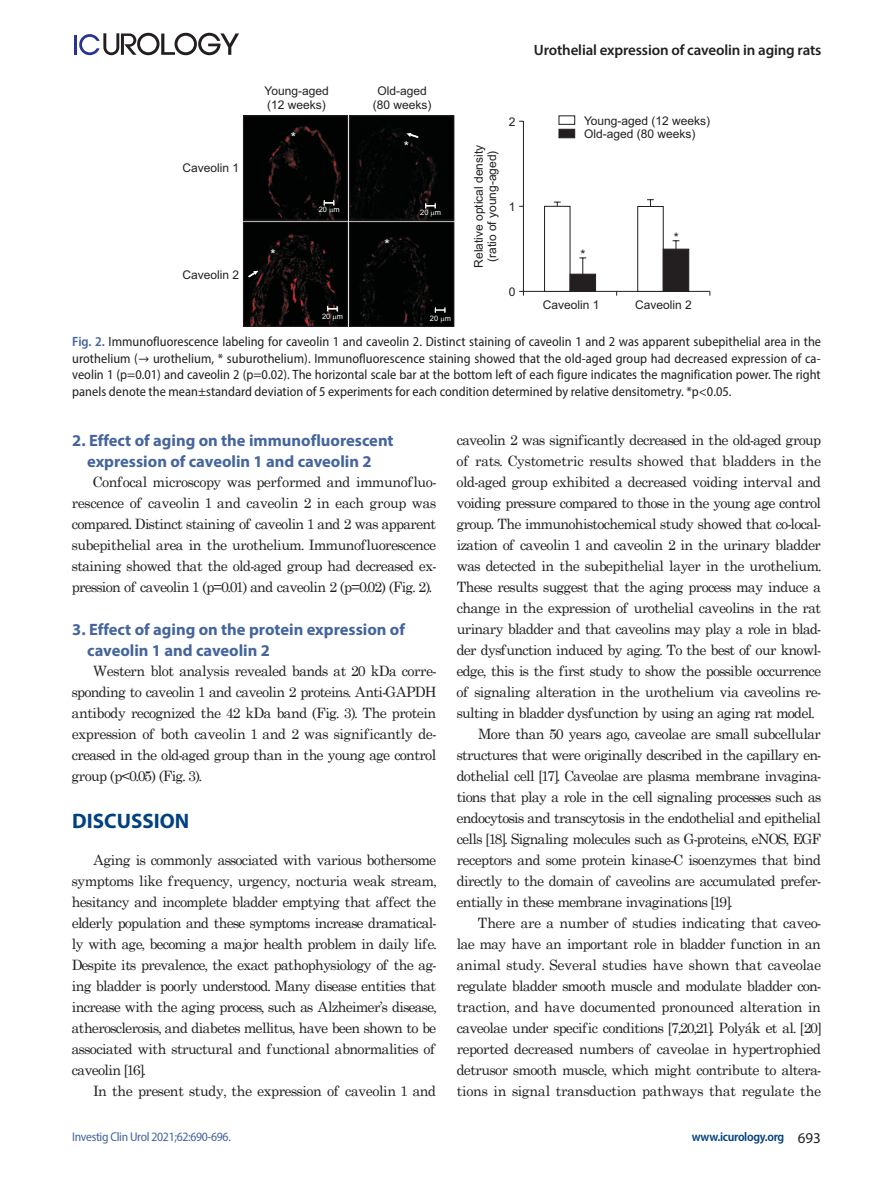
<style>
.page{position:relative;width:893px;height:1191px;background:#fff}
.page>*{position:absolute;margin:0;border:0;box-sizing:border-box;transform-origin:0 0}
.t1{font:700 21px "Myriad Pro";color:#014081}
.t2{font:700 16.5px/21px "Myriad Pro";color:#45659d;text-align:center}
.t3{font:600 15px "Myriad Pro";letter-spacing:-.01em;color:#231f20}
.t4{font:14.25px/21px "Century Schoolbook";letter-spacing:-.045em;color:#231f20;text-align:justify}
.t5{font:14.25px "Century Schoolbook";letter-spacing:-.025em;color:#231f20}
.t6{font:14.25px "Century Schoolbook";letter-spacing:-.015em;color:#231f20}
.t7{font:14.25px "Century Schoolbook";letter-spacing:-.02em;color:#231f20}
.t8{font:semi-condensed 13.5px/16.5px "Myriad Pro";color:#231f20;text-align:justify}
.t9{font:13.5px "Arial";color:#fff}
.t10{font:12.9px "Arial";color:#231f20}
.t11{font:semi-condensed 12.75px "Myriad Pro";letter-spacing:-.025em;color:#45659d}
.t12{font:600 semi-condensed 12.75px "Myriad Pro";letter-spacing:-.025em;color:#014081}
.t13{font:12px/13.4px "Arial";color:#231f20;text-align:center}
.t14{font:7.5px "Arial";color:#fff}
.s1{font-weight:600;color:#45659d}
.s2{font-family:"Cambria Math";font-stretch:normal}
.s3{font-weight:400;font-stretch:normal;font-size:15px;color:#231f20}
</style>
<div class="page">
<hr style="left:74px;top:35px;width:3px;height:20px;background:#293492">
<svg style="left:79px;top:33px;width:160px;height:22px"></svg>
<svg style="left:559px;top:115px;width:16px;height:10px"></svg>
<svg style="left:519px;top:120px;width:192px;height:176px"></svg>
<div style="left:663px;top:249px;width:26px;height:43px;background:#231f20;border:1px solid #231f20"></div>
<svg style="left:243px;top:115px;width:211px;height:212px;background:#080707"></svg>
<svg style="left:407px;top:133px;width:13px;height:6px"></svg>
<svg style="left:246px;top:271px;width:12px;height:8px"></svg>
<svg style="left:324px;top:200px;width:10px;height:14px"></svg>
<svg style="left:425px;top:203px;width:11px;height:13px"></svg>
<svg style="left:327px;top:306px;width:11px;height:14px"></svg>
<svg style="left:435px;top:307px;width:10px;height:15px"></svg>
<p class="t13" style="left:183px;top:162px;width:58px">Caveolin 1</p>
<p class="t13" style="left:183px;top:269px;width:58px">Caveolin 2</p>
<p class="t13" style="left:264px;top:85px;width:66px;text-align:left">Young-aged (12 weeks)</p>
<p class="t13" style="left:373px;top:85px;width:60px">Old-aged (80 weeks)</p>
<p class="t9" style="left:291px;top:132px;width:7px">*</p>
<p class="t9" style="left:404px;top:141px;width:7px">*</p>
<p class="t9" style="left:270px;top:250px;width:7px">*</p>
<p class="t14" style="left:319px;top:207px;width:22px">20 m</p>
<p class="t14" style="left:420px;top:209px;width:22px">20 m</p>
<p class="t9" style="left:384px;top:240px;width:7px">*</p>
<p class="t3" style="left:534px;top:40px;width:289px">Urothelial expression of caveolin in aging rats</p>
<p class="t13" style="left:473px;top:268px;width:124px;rotate:-90deg">Relative optical density (ratio of young-aged)</p>
<p class="t13" style="left:509px;top:116px;width:8px">2</p>
<p class="t13" style="left:509px;top:201px;width:8px">1</p>
<p class="t13" style="left:509px;top:286px;width:8px">0</p>
<p class="t13" style="left:584px;top:115px;width:128px;text-align:left">Young-aged (12 weeks)<br>Old-aged (80 weeks)</p>
<p class="t10" style="left:580px;top:249px;width:7px">*</p>
<p class="t13" style="left:543px;top:299px;width:58px">Caveolin 1</p>
<p class="t10" style="left:674px;top:232px;width:7px">*</p>
<p class="t13" style="left:635px;top:299px;width:58px">Caveolin 2</p>
<p class="t14" style="left:322px;top:313px;width:22px">20 m</p>
<p class="t14" style="left:430px;top:315px;width:22px">20 m</p>
<p class="t8" style="left:72px;top:333px;width:750px"><span class="s1">Fig. 2.</span> Immunofluorescence labeling for caveolin 1 and caveolin 2. Distinct staining of caveolin 1 and 2 was apparent subepithelial area in the urothelium (<span class="s2">→</span> urothelium, * suburothelium). Immunofluorescence staining showed that the old-aged group had decreased expression of ca&shy;veolin 1 (p=0.01) and caveolin 2 (p=0.02). The horizontal scale bar at the bottom left of each figure indicates the magnification power. The right panels denote the mean±standard deviation of 5 experiments for each condition determined by relative densitometry. *p&lt;0.05.</p>
<p class="t2" style="left:72px;top:429px;width:323px">2. Effect of aging on the immunofluorescent expression of caveolin 1 and caveolin 2</p>
<p class="t4" style="left:71px;top:469px;width:367px;text-indent:21px">Confocal microscopy was performed and immunofluo&shy;rescence of caveolin 1 and caveolin 2 in each group was compared. Distinct staining of caveolin 1 and 2 was apparent subepithelial area in the urothelium. Immunofluorescence staining showed that the old-aged group had decreased ex&shy;pression of caveolin 1 (p=0.01) and caveolin 2 (p=0.02) (Fig. 2).</p>
<p class="t2" style="left:87px;top:618px;width:319px;text-align:left;text-indent:-15px">3. Effect of aging on the protein expression of caveolin 1 and caveolin 2</p>
<p class="t4" style="left:71px;top:658px;width:367px;text-indent:22px">Western blot analysis revealed bands at 20 kDa corre&shy;sponding to caveolin 1 and caveolin 2 proteins. Anti-GAPDH antibody recognized the 42 kDa band (Fig. 3). The protein expression of both caveolin 1 and 2 was significantly de&shy;creased in the old-aged group than in the young age control group (p&lt;0.05) (Fig. 3).</p>
<h1 class="t1" style="left:72px;top:807px;width:118px">DISCUSSION</h1>
<p class="t4" style="left:71px;top:847px;width:367px;text-align:left;text-indent:22px">Aging is commonly associated with various bothersome symptoms like frequency, urgency, nocturia weak stream, hesitancy and incomplete bladder emptying that affect the elderly population and these symptoms increase dramatical&shy;ly with age, becoming a major health problem in daily life.<br>Despite its prevalence, the exact pathophysiology of the ag&shy;ing bladder is poorly understood. Many disease entities that increase with the aging process, such as Alzheimer’s disease, atherosclerosis, and diabetes mellitus, have been shown to be associated with structural and functional abnormalities of caveolin [16].</p>
<p class="t4" style="left:93px;top:1079px;width:345px">In the present study, the expression of caveolin 1 and</p>
<p class="t4" style="left:457px;top:428px;width:366px">caveolin 2 was significantly decreased in the old-aged group</p>
<p class="t5" style="left:457px;top:448px;width:366px">of rats. Cystometric results showed that bladders in the</p>
<p class="t4" style="left:457px;top:470px;width:366px">old-aged group exhibited a decreased voiding interval and</p>
<p class="t4" style="left:457px;top:491px;width:366px">voiding pressure compared to those in the young age control</p>
<p class="t4" style="left:456px;top:512px;width:367px">group. The immunohistochemical study showed that co-local-</p>
<p class="t4" style="left:457px;top:533px;width:366px">ization of caveolin 1 and caveolin 2 in the urinary bladder</p>
<p class="t4" style="left:457px;top:554px;width:367px">was detected in the subepithelial layer in the urothelium.</p>
<p class="t4" style="left:457px;top:575px;width:366px">These results suggest that the aging process may induce a</p>
<p class="t4" style="left:457px;top:596px;width:366px">change in the expression of urothelial caveolins in the rat</p>
<p class="t4" style="left:457px;top:617px;width:366px">urinary bladder and that caveolins may play a role in blad-</p>
<p class="t4" style="left:456px;top:638px;width:367px">der dysfunction induced by aging. To the best of our knowl-</p>
<p class="t4" style="left:456px;top:659px;width:366px">edge, this is the first study to show the possible occurrence</p>
<p class="t4" style="left:457px;top:680px;width:366px">of signaling alteration in the urothelium via caveolins re-</p>
<p class="t4" style="left:456px;top:701px;width:360px">sulting in bladder dysfunction by using an aging rat model.</p>
<p class="t4" style="left:478px;top:722px;width:344px">More than 50 years ago, caveolae are small subcellular</p>
<p class="t4" style="left:456px;top:743px;width:367px">structures that were originally described in the capillary en-</p>
<p class="t4" style="left:456px;top:764px;width:367px">dothelial cell [17]. Caveolae are plasma membrane invagina-</p>
<p class="t4" style="left:457px;top:785px;width:366px">tions that play a role in the cell signaling processes such as</p>
<p class="t4" style="left:456px;top:806px;width:366px">endocytosis and transcytosis in the endothelial and epithelial</p>
<p class="t4" style="left:457px;top:827px;width:366px">cells [18]. Signaling molecules such as G-proteins, eNOS, EGF</p>
<p class="t4" style="left:457px;top:848px;width:366px">receptors and some protein kinase-C isoenzymes that bind</p>
<p class="t4" style="left:456px;top:869px;width:367px">directly to the domain of caveolins are accumulated prefer-</p>
<p class="t4" style="left:456px;top:890px;width:278px">entially in these membrane invaginations [19].</p>
<p class="t5" style="left:478px;top:910px;width:345px">There are a number of studies indicating that caveo-</p>
<p class="t4" style="left:457px;top:932px;width:366px">lae may have an important role in bladder function in an</p>
<p class="t7" style="left:456px;top:952px;width:366px">animal study. Several studies have shown that caveolae</p>
<p class="t4" style="left:457px;top:974px;width:366px">regulate bladder smooth muscle and modulate bladder con-</p>
<p class="t5" style="left:457px;top:994px;width:366px">traction, and have documented pronounced alteration in</p>
<p class="t4" style="left:457px;top:1016px;width:367px">caveolae under specific conditions [7,20,21]. Polyák et al. [20]</p>
<p class="t4" style="left:457px;top:1037px;width:366px">reported decreased numbers of caveolae in hypertrophied</p>
<p class="t4" style="left:456px;top:1058px;width:367px">detrusor smooth muscle, which might contribute to altera-</p>
<p class="t6" style="left:457px;top:1078px;width:366px">tions in signal transduction pathways that regulate the</p>
<p class="t11" style="left:72px;top:1128px;width:160px">Investig Clin Urol 2021;62:690-696.</p>
<p class="t12" style="left:692px;top:1128px;width:130px">www.icurology.org <span class="s3">693</span></p>
</div>
